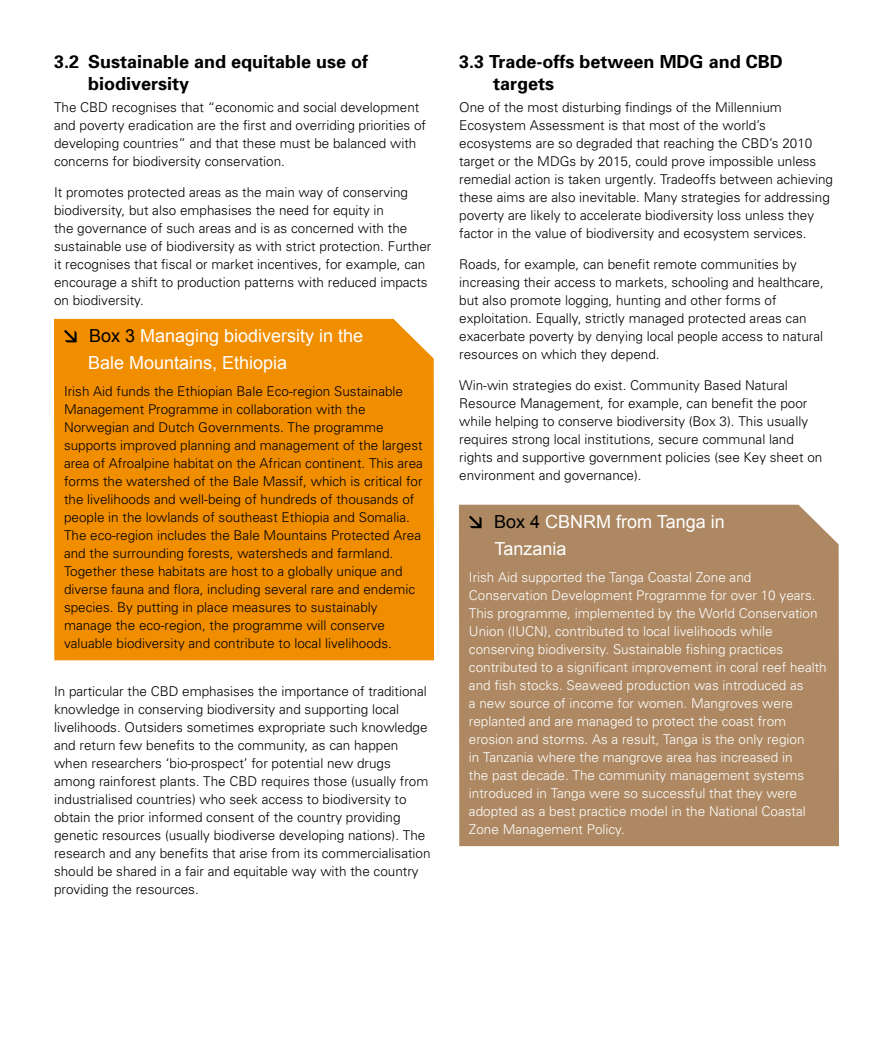
<style>
.page{position:relative;width:893px;height:1063px;background:#fff}
.page>*{position:absolute;margin:0;border:0;box-sizing:border-box;transform-origin:0 0}
.t1{font:700 18px/21.6px "Univers";color:#000}
.t2{font:18px/27px "Arial";color:#fff}
.t3{font:300 13.5px/18px "Univers";color:#000}
.t4{font:300 13.5px/18px "Univers";color:#fff}
.s1{color:#000}
</style>
<div class="page">
<div style="left:54px;top:319px;width:380px;height:341px;background:#f18e00"></div>
<svg style="left:64px;top:330px;width:13px;height:12px"></svg>
<div style="left:459px;top:505px;width:380px;height:341px;background:#ad8862"></div>
<svg style="left:469px;top:516px;width:12px;height:12px"></svg>
<h1 class="t1" style="left:88px;top:51px;width:282px;text-indent:-34px">3.2 Sustainable and equitable use of biodiversity</h1>
<p class="t3" style="left:54px;top:98px;width:374px">The CBD recognises that “economic and social development and poverty eradication are the first and overriding priorities of developing countries” and that these must be balanced with concerns for biodiversity conservation.</p>
<p class="t3" style="left:54px;top:183px;width:379px">It promotes protected areas as the main way of conserving biodiversity, but also emphasises the need for equity in<br>the governance of such areas and is as concerned with the sustainable use of biodiversity as with strict protection. Further it recognises that fiscal or market incentives, for example, can encourage a shift to production patterns with reduced impacts on biodiversity.</p>
<h1 class="t2" style="left:88px;top:323px;width:277px"><span class="s1">Box 3</span> Managing biodiversity in the<br>Bale Mountains, Ethiopia</h1>
<p class="t3" style="left:64px;top:382px;width:360px">Irish Aid funds the Ethiopian Bale Eco-region Sustainable Management Programme in collaboration with the Norwegian and Dutch Governments. The programme supports improved planning and management of the largest area of Afroalpine habitat on the African continent. This area forms the watershed of the Bale Massif, which is critical for the livelihoods and well-being of hundreds of thousands of people in the lowlands of southeast Ethiopia and Somalia.<br>The eco-region includes the Bale Mountains Protected Area and the surrounding forests, watersheds and farmland.<br>Together these habitats are host to a globally unique and diverse fauna and flora, including several rare and endemic species. By putting in place measures to sustainably manage the eco-region, the programme will conserve valuable biodiversity and contribute to local livelihoods.</p>
<p class="t3" style="left:54px;top:682px;width:378px">In particular the CBD emphasises the importance of traditional knowledge in conserving biodiversity and supporting local livelihoods. Outsiders sometimes expropriate such knowledge and return few benefits to the community, as can happen when researchers ‘bio-prospect’ for potential new drugs among rainforest plants. The CBD requires those (usually from industrialised countries) who seek access to biodiversity to obtain the prior informed consent of the country providing genetic resources (usually biodiverse developing nations). The research and any benefits that arise from its commercialisation should be shared in a fair and equitable way with the country providing the resources.</p>
<h1 class="t1" style="left:493px;top:51px;width:291px;text-indent:-34px">3.3 Trade-offs between MDG and CBD targets</h1>
<p class="t3" style="left:459px;top:98px;width:375px">One of the most disturbing findings of the Millennium Ecosystem Assessment is that most of the world’s ecosystems are so degraded that reaching the CBD’s 2010 target or the MDGs by 2015, could prove impossible unless remedial action is taken urgently. Tradeoffs between achieving these aims are also inevitable. Many strategies for addressing poverty are likely to accelerate biodiversity loss unless they factor in the value of biodiversity and ecosystem services.</p>
<p class="t3" style="left:459px;top:255px;width:366px">Roads, for example, can benefit remote communities by increasing their access to markets, schooling and healthcare, but also promote logging, hunting and other forms of exploitation. Equally, strictly managed protected areas can exacerbate poverty by denying local people access to natural resources on which they depend.</p>
<p class="t3" style="left:459px;top:376px;width:365px">Win-win strategies do exist. Community Based Natural Resource Management, for example, can benefit the poor while helping to conserve biodiversity (Box 3). This usually requires strong local institutions, secure communal land rights and supportive government policies (see Key sheet on environment and governance).</p>
<h1 class="t2" style="left:494px;top:508px;width:232px"><span class="s1">Box 4</span> CBNRM from Tanga in<br>Tanzania</h1>
<p class="t4" style="left:469px;top:568px;width:359px">Irish Aid supported the Tanga Coastal Zone and Conservation Development Programme for over 10 years.<br>This programme, implemented by the World Conservation Union (IUCN), contributed to local livelihoods while conserving biodiversity. Sustainable fishing practices contributed to a significant improvement in coral reef health and fish stocks. Seaweed production was introduced as<br>a new source of income for women. Mangroves were replanted and are managed to protect the coast from erosion and storms. As a result, Tanga is the only region<br>in Tanzania where the mangrove area has increased in<br>the past decade. The community management systems introduced in Tanga were so successful that they were adopted as a best practice model in the National Coastal Zone Management Policy.</p>
</div>
